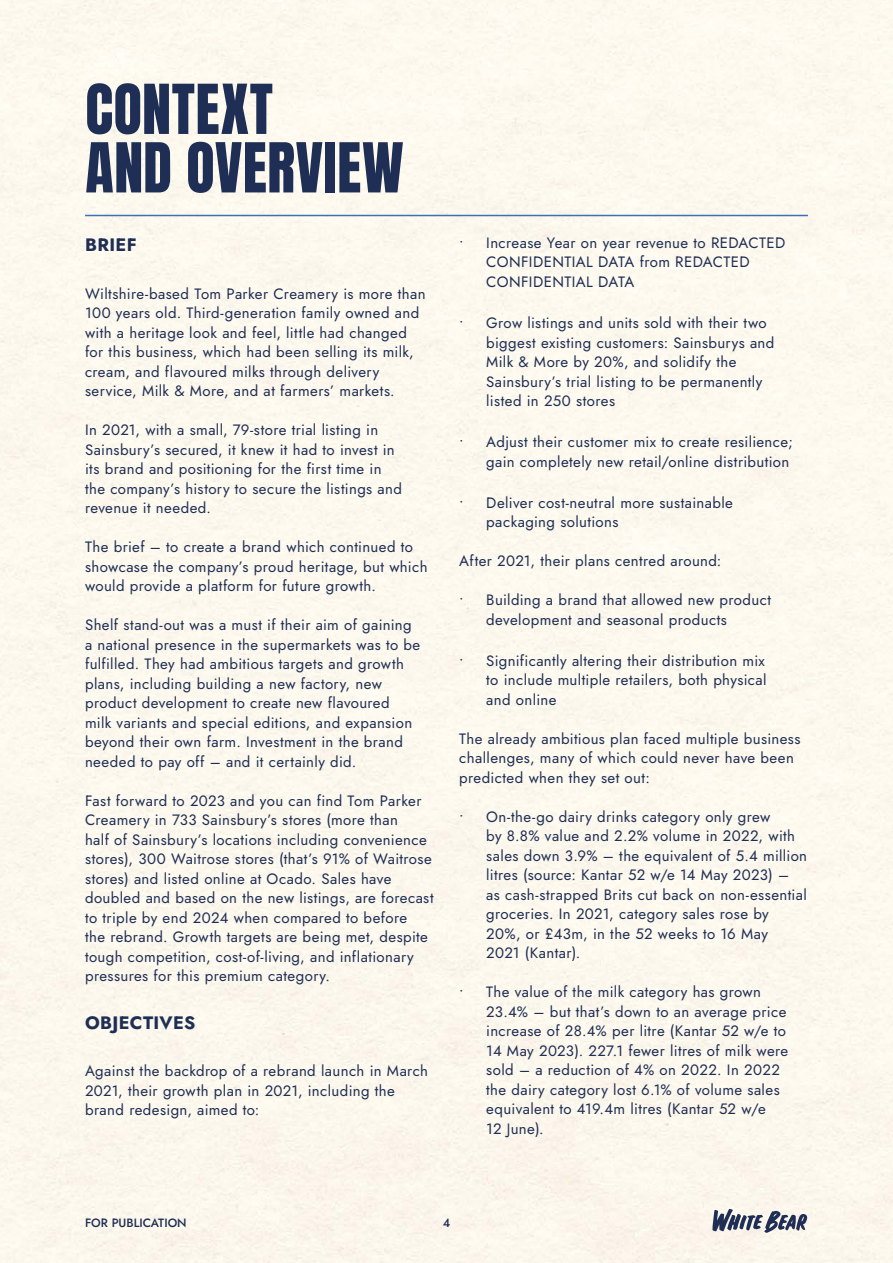
<style>
.page{position:relative;width:893px;height:1263px;background:#fff}
.page>*{position:absolute;margin:0;border:0;box-sizing:border-box;transform-origin:0 0}
.HEADINGS{font:58.5px/58.5px "Anton";letter-spacing:.01em;color:#1f2e54}
.Body_copy_bold{font:700 18px "Jost";letter-spacing:.025em;color:#1f2e54}
.BODY_COPY{font:15px/19.5px "Jost";letter-spacing:.025em;color:#1f2e54}
.t1{font:500 12px "Jost";color:#1f2e54}
</style>
<div class="page">
<hr style="left:85px;top:215px;width:723px;height:1px;background:#3d70b5">
<svg style="left:712px;top:1209px;width:95px;height:24px"></svg>
<p class="HEADINGS" style="left:85px;top:84px;width:320px">CONTEXT<br>AND OVERVIEW</p>
<p class="Body_copy_bold" style="left:85px;top:232px;width:53px">BRIEF</p>
<p class="BODY_COPY" style="left:85px;top:284px;width:342px">Wiltshire-based Tom Parker Creamery is more than 100 years old. Third-generation family owned and with a heritage look and feel, little had changed for this business, which had been selling its milk, cream, and flavoured milks through delivery service, Milk &amp; More, and at farmers’ markets.</p>
<p class="BODY_COPY" style="left:85px;top:420px;width:318px">In 2021, with a small, 79-store trial listing in Sainsbury’s secured, it knew it had to invest in its brand and positioning for the first time in the company’s history to secure the listings and revenue it needed.</p>
<p class="BODY_COPY" style="left:85px;top:537px;width:344px">The brief – to create a brand which continued to showcase the company’s proud heritage, but which would provide a platform for future growth.</p>
<p class="BODY_COPY" style="left:85px;top:615px;width:337px">Shelf stand-out was a must if their aim of gaining a national presence in the supermarkets was to be fulfilled. They had ambitious targets and growth plans, including building a new factory, new product development to create new flavoured<br>milk variants and special editions, and expansion beyond their own farm. Investment in the brand needed to pay off – and it certainly did.</p>
<p class="BODY_COPY" style="left:85px;top:791px;width:350px">Fast forward to 2023 and you can find Tom Parker Creamery in 733 Sainsbury’s stores (more than<br>half of Sainsbury’s locations including convenience stores), 300 Waitrose stores (that’s 91% of Waitrose stores) and listed online at Ocado. Sales have doubled and based on the new listings, are forecast to triple by end 2024 when compared to before<br>the rebrand. Growth targets are being met, despite tough competition, cost-of-living, and inflationary pressures for this premium category.</p>
<p class="Body_copy_bold" style="left:85px;top:1010px;width:112px">OBJECTIVES</p>
<p class="BODY_COPY" style="left:85px;top:1061px;width:345px">Against the backdrop of a rebrand launch in March<br>2021, their growth plan in 2021, including the brand redesign, aimed to:</p>
<p class="BODY_COPY" style="left:486px;top:233px;width:301px;text-indent:-27px">• Increase Year on year revenue to REDACTED<br>CONFIDENTIAL DATA from REDACTED<br>CONFIDENTIAL DATA</p>
<p class="BODY_COPY" style="left:486px;top:313px;width:290px;text-indent:-27px">• Grow listings and units sold with their two biggest existing customers: Sainsburys and Milk &amp; More by 20%, and solidify the Sainsbury’s trial listing to be permanently listed in 250 stores</p>
<p class="BODY_COPY" style="left:459px;top:432px;width:335px;text-align:right">• Adjust their customer mix to create resilience; gain completely new retail/online distribution</p>
<p class="BODY_COPY" style="left:486px;top:493px;width:248px;text-indent:-27px">• Deliver cost-neutral more sustainable packaging solutions</p>
<p class="BODY_COPY" style="left:459px;top:551px;width:264px">After 2021, their plans centred around:</p>
<p class="BODY_COPY" style="left:486px;top:590px;width:286px;text-indent:-27px">• Building a brand that allowed new product development and seasonal products</p>
<p class="BODY_COPY" style="left:486px;top:651px;width:282px;text-align:justify;text-indent:-27px">• Significantly altering their distribution mix to include multiple retailers, both physical and online</p>
<p class="BODY_COPY" style="left:459px;top:729px;width:343px">The already ambitious plan faced multiple business challenges, many of which could never have been predicted when they set out:</p>
<p class="BODY_COPY" style="left:486px;top:807px;width:322px;text-indent:-27px">• On-the-go dairy drinks category only grew<br>by 8.8% value and 2.2% volume in 2022, with sales down 3.9% – the equivalent of 5.4 million litres (source: Kantar 52 w/e 14 May 2023) –<br>as cash-strapped Brits cut back on non-essential groceries. In 2021, category sales rose by<br>20%, or £43m, in the 52 weeks to 16 May<br>2021 (Kantar).</p>
<p class="BODY_COPY" style="left:486px;top:982px;width:303px;text-indent:-27px">• The value of the milk category has grown 23.4% – but that’s down to an average price increase of 28.4% per litre (Kantar 52 w/e to 14 May 2023). 227.1 fewer litres of milk were sold – a reduction of 4% on 2022. In 2022 the dairy category lost 6.1% of volume sales equivalent to 419.4m litres (Kantar 52 w/e<br>12 June).</p>
<p class="t1" style="left:85px;top:1214px;width:103px">FOR PUBLICATION</p>
<p class="t1" style="left:443px;top:1214px;width:9px">4</p>
</div>
